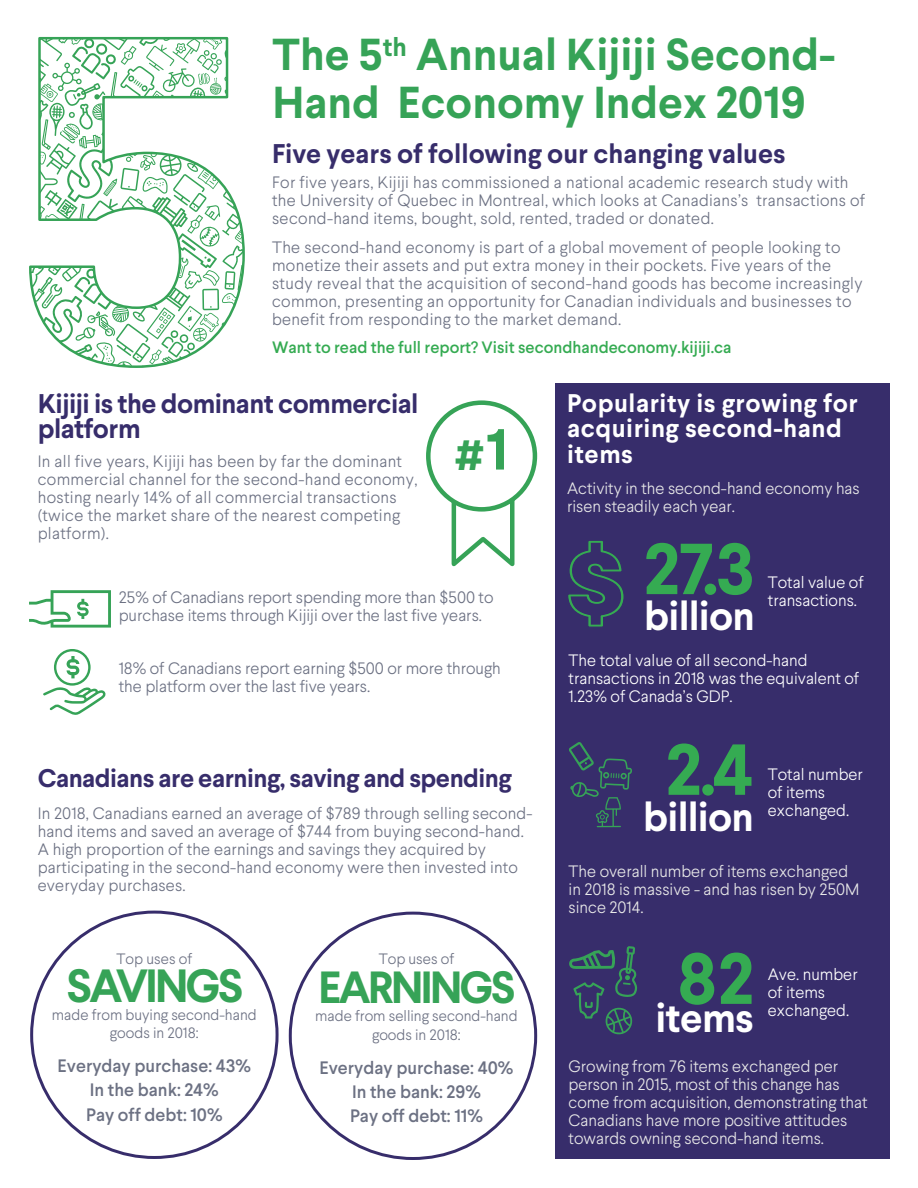
<style>
.page{position:relative;width:918px;height:1188px;background:#fff}
.page>*{position:absolute;margin:0;border:0;box-sizing:border-box;transform-origin:0 0}
.t1{font:700 72px "Larsseit";color:#35ab52}
.t2{font:700 46.5px "Larsseit";letter-spacing:-.07em;color:#36a357}
.t3{font:700 45px "Larsseit";letter-spacing:-.07em;color:#36a357}
.t4{font:700 44.7px/47.7px "Larsseit";color:#36a357}
.t5{font:700 42.3px "Larsseit";color:#36a357}
.t6{font:700 40.5px "Larsseit";letter-spacing:-.02em;color:#fff}
.t7{font:700 27px "Larsseit";color:#372d6b}
.t8{font:700 27px/25.5px "Larsseit";letter-spacing:-.02em;color:#372d6b}
.t9{font:700 25.5px/25.5px "Larsseit";letter-spacing:.02em;color:#fff}
.t10{font:700 25.5px "Larsseit";letter-spacing:-.02em;color:#372d6b}
.t11{font:500 18px/24.3px "Larsseit";color:#6c7183;text-align:center}
.t12{font:300 16.5px/18px "Larsseit";letter-spacing:.02em;color:#6c7183}
.t13{font:300 16.5px/18px "Larsseit";color:#e8e8e8}
.t14{font:300 16.5px/18px "Larsseit";color:#6c7183}
.t15{font:300 16.5px/18px "Larsseit";color:#fff}
.t16{font:500 16.5px "Larsseit";color:#35ab52}
.t17{font:300 15px/18px "Larsseit";color:#6c7183;text-align:center}
.s1{font-size:57.75px}
</style>
<div class="page">
<div style="left:555px;top:383px;width:335px;height:776px;background:#372d6b"></div>
<svg style="left:29px;top:36px;width:216px;height:332px"></svg>
<svg style="left:568px;top:540px;width:56px;height:87px"></svg>
<svg style="left:569px;top:742px;width:63px;height:85px"></svg>
<svg style="left:569px;top:946px;width:68px;height:89px"></svg>
<svg style="left:449px;top:496px;width:68px;height:71px"></svg>
<div style="left:428px;top:403px;width:107px;height:106px;background:#fff;border-radius:50%"></div>
<div style="left:426px;top:400px;width:111px;height:112px;border:4px solid #36a357;border-radius:50%"></div>
<svg style="left:43px;top:649px;width:63px;height:66px"></svg>
<svg style="left:29px;top:590px;width:82px;height:38px"></svg>
<h3 class="t4" style="left:273px;top:31px;width:565px">The 5<sup>th</sup> Annual Kijiji Second-<br>Hand Economy Index 2019</h3>
<h3 class="t7" style="left:272px;top:136px;width:515px">Five years of following our changing values</h3>
<p class="t12" style="left:272px;top:173px;width:595px">For five years, Kijiji has commissioned a national academic research study with the University of Quebec in Montreal, which looks at Canadians’s transactions of second-hand items, bought, sold, rented, traded or donated.</p>
<p class="t12" style="left:272px;top:238px;width:592px">The second-hand economy is part of a global movement of people looking to monetize their assets and put extra money in their pockets. Five years of the study reveal that the acquisition of second-hand goods has become increasingly common, presenting an opportunity for Canadian individuals and businesses to benefit from responding to the market demand.</p>
<p class="t16" style="left:272px;top:337px;width:461px">Want to read the full report? Visit secondhandeconomy.kijiji.ca</p>
<h3 class="t9" style="left:567px;top:390px;width:292px">Popularity is growing for acquiring second-hand items</h3>
<p class="t13" style="left:567px;top:479px;width:294px">Activity in the second-hand economy has risen steadily each year.</p>
<h3 class="t8" style="left:38px;top:391px;width:382px">Kijiji is the dominant commercial platform</h3>
<h3 class="t5" style="left:455px;top:428px;width:54px">#<span class="s1">1</span></h3>
<p class="t12" style="left:38px;top:452px;width:381px">In all five years, Kijiji has been by far the dominant commercial channel for the second-hand economy, hosting nearly 14% of all commercial transactions (twice the market share of the nearest competing platform).</p>
<h1 class="t1" style="left:644px;top:523px;width:113px">27.3</h1>
<p class="t15" style="left:768px;top:573px;width:97px">Total value of</p>
<p class="t14" style="left:119px;top:588px;width:376px">25% of Canadians report spending more than $500 to purchase items through Kijiji over the last five years.</p>
<p class="t14" style="left:119px;top:659px;width:384px">18% of Canadians report earning $500 or more through the platform over the last five years.</p>
<p class="t15" style="left:768px;top:591px;width:91px">transactions.</p>
<h3 class="t6" style="left:644px;top:590px;width:112px">billion</h3>
<p class="t15" style="left:569px;top:651px;width:292px">The total value of all second-hand transactions in 2018 was the equivalent of<br>1.23% of Canada’s GDP.</p>
<h3 class="t10" style="left:38px;top:762px;width:476px">Canadians are earning, saving and spending</h3>
<p class="t12" style="left:38px;top:804px;width:496px">In 2018, Canadians earned an average of $789 through selling second&shy;hand items and saved an average of $744 from buying second-hand.<br>A high proportion of the earnings and savings they acquired by participating in the second-hand economy were then invested into everyday purchases.</p>
<p class="t17" style="left:117px;top:949px;width:77px">Top uses of</p>
<h2 class="t2" style="left:66px;top:956px;width:178px">SAVINGS</h2>
<p class="t17" style="left:52px;top:1006px;width:206px">made from buying second-hand goods in 2018:</p>
<p class="t11" style="left:58px;top:1054px;width:195px">Everyday purchase: 43%<br>In the bank: 24%<br>Pay off debt: 10%</p>
<p class="t17" style="left:379px;top:950px;width:77px">Top uses of</p>
<h3 class="t3" style="left:318px;top:958px;width:199px">EARNINGS</h3>
<p class="t17" style="left:315px;top:1006px;width:204px;line-height:18.9px">made from selling second-hand goods in 2018:</p>
<p class="t11" style="left:320px;top:1055px;width:195px">Everyday purchase: 40%<br>In the bank: 29%<br>Pay off debt: 11%</p>
<h1 class="t1" style="left:666px;top:723px;width:90px">2.4</h1>
<h3 class="t6" style="left:643px;top:791px;width:112px">billion</h3>
<p class="t15" style="left:768px;top:765px;width:97px">Total number of items exchanged.</p>
<p class="t13" style="left:569px;top:862px;width:293px">The overall number of items exchanged in 2018 is massive - and has risen by 250M since 2014.</p>
<h1 class="t1" style="left:677px;top:932px;width:78px">82</h1>
<h3 class="t6" style="left:656px;top:992px;width:100px">items</h3>
<p class="t15" style="left:768px;top:965px;width:91px">Ave. number of items</p>
<p class="t15" style="left:768px;top:1001px;width:83px">exchanged.</p>
<p class="t13" style="left:569px;top:1057px;width:301px">Growing from 76 items exchanged per person in 2015, most of this change has come from acquisition, demonstrating that Canadians have more positive attitudes towards owning second-hand items.</p>
</div>
